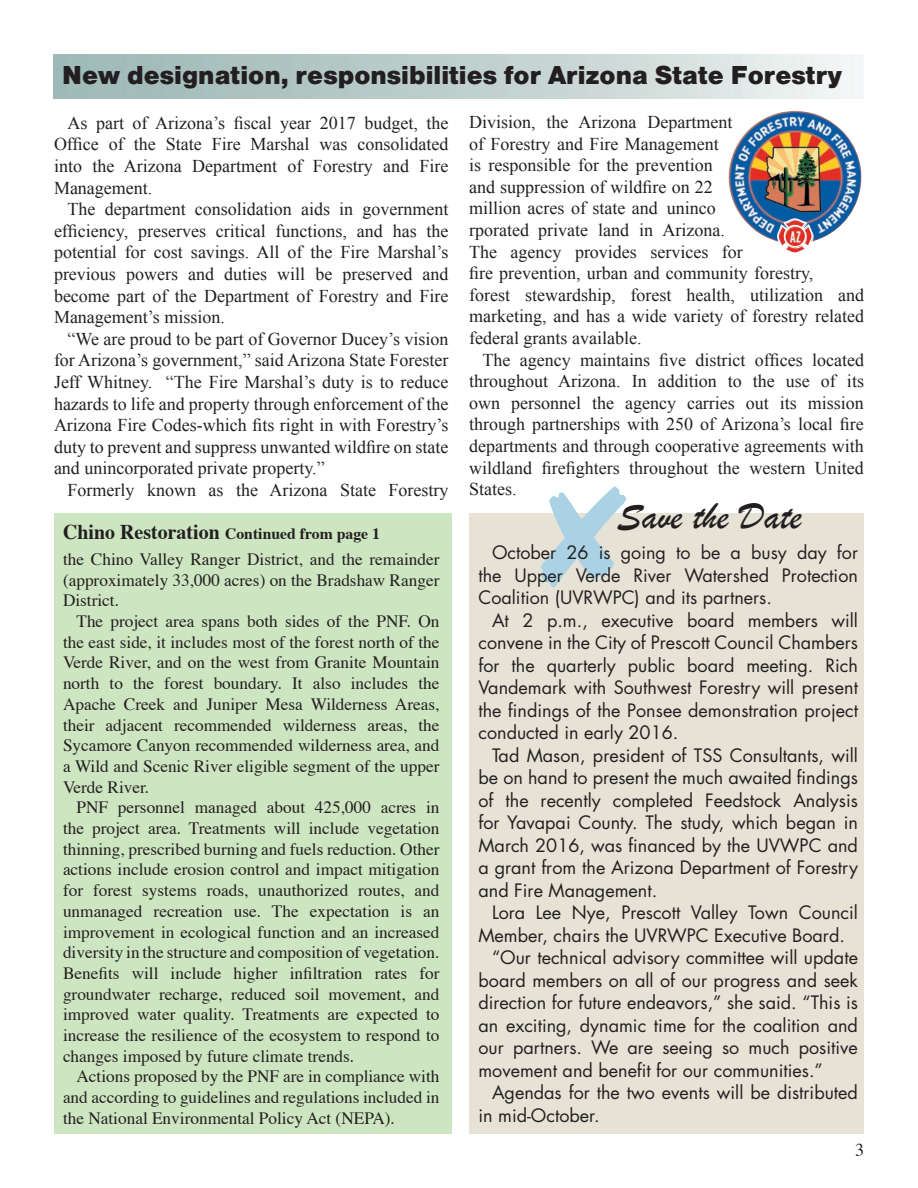
<style>
.page{position:relative;width:918px;height:1188px;background:#fff}
.page>*{position:absolute;margin:0;border:0;box-sizing:border-box;transform-origin:0 0}
.t1{font:39px "Brush Script";color:#231f20}
.t2{font:27px "Nimbus San D Blac";color:#231f20}
.t3{font:18px/21.6px "Times New Roman";color:#231f20;text-align:justify}
.t4{font:18px/22.5px "Futura";color:#231f20;text-align:justify}
.t5{font:18px "Times";color:#231f20}
.t6{font:17.25px/20.7px "Times";color:#231f20;text-align:justify}
.t7{font:700 15.75px "Times";color:#231f20}
.s1{font-size:21px}
</style>
<div class="page">
<div style="left:54px;top:513px;width:397px;height:621px;background:#cde5c1"></div>
<img style="left:728px;top:111px;width:134px;height:142px">
<div style="left:469px;top:513px;width:395px;height:621px;background:#e6e2d5"></div>
<p class="t2" style="left:62px;top:59px;width:781px">New designation, responsibilities for Arizona State Forestry</p>
<p class="t3" style="left:54px;top:112px;width:396px;text-indent:14px">As part of Arizona’s fiscal year 2017 budget, the Office of the State Fire Marshal was consolidated into the Arizona Department of Forestry and Fire Management.</p>
<p class="t3" style="left:54px;top:198px;width:396px;text-indent:14px">The department consolidation aids in government efficiency, preserves critical functions, and has the potential for cost savings. All of the Fire Marshal’s previous powers and duties will be preserved and become part of the Department of Forestry and Fire Management’s mission.</p>
<p class="t3" style="left:54px;top:328px;width:396px;text-indent:14px">“We are proud to be part of Governor Ducey’s vision for Arizona’s government,” said Arizona State Forester Jeff Whitney. “The Fire Marshal’s duty is to reduce hazards to life and property through enforcement of the Arizona Fire Codes-which fits right in with Forestry’s duty to prevent and suppress unwanted wildfire on state and unincorporated private property.”</p>
<p class="t3" style="left:68px;top:479px;width:383px">Formerly known as the Arizona State Forestry</p>
<p class="t7" style="left:63px;top:523px;width:319px"><span class="s1">Chino Restoration</span> Continued from page 1</p>
<p class="t6" style="left:63px;top:550px;width:378px">the Chino Valley Ranger District, and the remainder (approximately 33,000 acres) on the Bradshaw Ranger District.</p>
<p class="t6" style="left:63px;top:612px;width:378px;text-indent:14px">The project area spans both sides of the PNF. On the east side, it includes most of the forest north of the Verde River, and on the west from Granite Mountain north to the forest boundary. It also includes the Apache Creek and Juniper Mesa Wilderness Areas, their adjacent recommended wilderness areas, the Sycamore Canyon recommended wilderness area, and a Wild and Scenic River eligible segment of the upper Verde River.</p>
<p class="t6" style="left:63px;top:798px;width:378px;text-indent:14px">PNF personnel managed about 425,000 acres in the project area. Treatments will include vegetation thinning, prescribed burning and fuels reduction. Other actions include erosion control and impact mitigation for forest systems roads, unauthorized routes, and unmanaged recreation use. The expectation is an improvement in ecological function and an increased diversity in the structure and composition of vegetation.<br>Benefits will include higher infiltration rates for groundwater recharge, reduced soil movement, and improved water quality. Treatments are expected to increase the resilience of the ecosystem to respond to changes imposed by future climate trends.</p>
<p class="t6" style="left:63px;top:1067px;width:378px;text-indent:14px">Actions proposed by the PNF are in compliance with and according to guidelines and regulations included in the National Environmental Policy Act (NEPA).</p>
<p class="t3" style="left:469px;top:111px;width:396px;text-align:left">Division, the Arizona Department<br>of Forestry and Fire Management<br>is responsible for the prevention<br>and suppression of wildfire on 22<br>million acres of state and uninco<br>rporated private land in Arizona.<br>The agency provides services for<br>fire prevention, urban and community forestry,<br>forest stewardship, forest health, utilization and marketing, and has a wide variety of forestry related federal grants available.</p>
<p class="t3" style="left:469px;top:349px;width:396px;text-indent:14px">The agency maintains five district offices located throughout Arizona. In addition to the use of its own personnel the agency carries out its mission through partnerships with 250 of Arizona’s local fire departments and through cooperative agreements with wildland firefighters throughout the western United States.</p>
<p class="t1" style="left:617px;top:492px;width:186px">Save the Date</p>
<p class="t4" style="left:478px;top:541px;width:381px;text-indent:14px">October 26 is going to be a busy day for the Upper Verde River Watershed Protection Coalition (UVRWPC) and its partners.</p>
<p class="t4" style="left:478px;top:609px;width:381px;text-indent:14px">At 2 p.m., executive board members will convene in the City of Prescott Council Chambers for the quarterly public board meeting. Rich Vandemark with Southwest Forestry will present the findings of the Ponsee demonstration project conducted in early 2016.</p>
<p class="t4" style="left:478px;top:744px;width:381px;text-indent:14px">Tad Mason, president of TSS Consultants, will be on hand to present the much awaited findings of the recently completed Feedstock Analysis for Yavapai County. The study, which began in March 2016, was financed by the UVWPC and a grant from the Arizona Department of Forestry and Fire Management.</p>
<p class="t4" style="left:478px;top:901px;width:381px;text-indent:14px">Lora Lee Nye, Prescott Valley Town Council<br>Member, chairs the UVRWPC Executive Board.</p>
<p class="t4" style="left:478px;top:946px;width:381px;text-indent:14px">“Our technical advisory committee will update board members on all of our progress and seek direction for future endeavors,” she said. “This is an exciting, dynamic time for the coalition and our partners. We are seeing so much positive movement and benefit for our communities.”</p>
<p class="t4" style="left:478px;top:1081px;width:381px;text-indent:14px">Agendas for the two events will be distributed in mid-October.</p>
<p class="t5" style="left:855px;top:1138px;width:10px">3</p>
</div>
